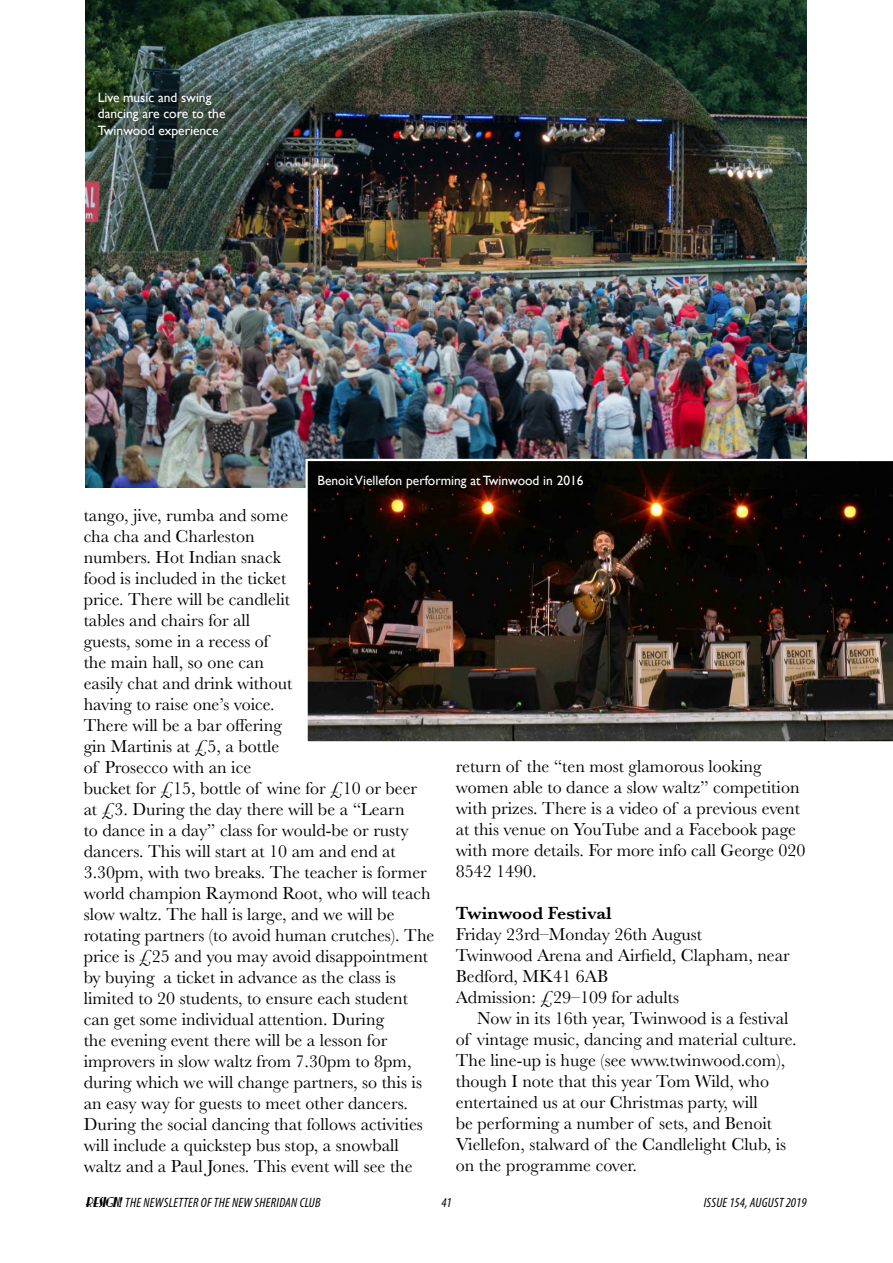
<style>
.page{position:relative;width:893px;height:1263px;background:#fff}
.page>*{position:absolute;margin:0;border:0;box-sizing:border-box;transform-origin:0 0}
.Body_text{font:18px/21px "Baskerville";color:#000}
.Picture_caption{font:13.5px/16.2px "Gill Sans";color:#fff}
.t1{font:italic condensed 13.5px "Myriad Pro";letter-spacing:.02em;color:#000}
.s1{font-weight:600}
.s2{font-family:"Nickerbocker";font-stretch:normal}
</style>
<div class="page">
<img style="left:85px;top:0;width:722px;height:487px">
<img style="left:305px;top:459px;width:588px;height:283px">
<svg style="left:309px;top:466px;width:283px;height:30px;background:#0c0502"></svg>
<svg style="left:90px;top:85px;width:143px;height:61px;background:#31433a"></svg>
<p class="Picture_caption" style="left:98px;top:89px;width:129px">Live music and swing dancing are core to the<br>Twinwood experience</p>
<p class="Picture_caption" style="left:317px;top:472px;width:268px">Benoit Viellefon performing at Twinwood in 2016</p>
<p class="Body_text" style="left:84px;top:505px;width:352px">tango, jive, rumba and some<br>cha cha and Charleston<br>numbers. Hot Indian snack<br>food is included in the ticket<br>price. There will be candlelit<br>tables and chairs for all<br>guests, some in a recess of<br>the main hall, so one can<br>easily chat and drink without<br>having to raise one’s voice.<br>There will be a bar offering<br>gin Martinis at £5, a bottle<br>of Prosecco with an ice<br>bucket for £15, bottle of wine for £10 or beer at £3. During the day there will be a “Learn<br>to dance in a day” class for would-be or rusty dancers. This will start at 10 am and end at 3.30pm, with two breaks. The teacher is former world champion Raymond Root, who will teach slow waltz. The hall is large, and we will be rotating partners (to avoid human crutches). The price is £25 and you may avoid disappointment by buying a ticket in advance as the class is limited to 20 students, to ensure each student can get some individual attention. During<br>the evening event there will be a lesson for improvers in slow waltz from 7.30pm to 8pm, during which we will change partners, so this is an easy way for guests to meet other dancers.<br>During the social dancing that follows activities will include a quickstep bus stop, a snowball waltz and a Paul Jones. This event will see the</p>
<p class="Body_text" style="left:456px;top:756px;width:351px">return of the “ten most glamorous looking women able to dance a slow waltz” competition with prizes. There is a video of a previous event at this venue on YouTube and a Facebook page with more details. For more info call George 020<br>8542 1490.</p>
<p class="Body_text" style="left:456px;top:903px;width:336px"><span class="s1">Twinwood Festival<br></span>Friday 23rd–Monday 26th August<br>Twinwood Arena and Airfield, Clapham, near<br>Bedford, MK41 6AB<br>Admission: £29–109 for adults</p>
<p class="Body_text" style="left:456px;top:1008px;width:342px;text-indent:21px">Now in its 16th year, Twinwood is a festival of vintage music, dancing and material culture.<br>The line-up is huge (see www.twinwood.com), though I note that this year Tom Wild, who entertained us at our Christmas party, will<br>be performing a number of sets, and Benoit Viellefon, stalward of the Candlelight Club, is on the programme cover.</p>
<p class="t1" style="left:85px;top:1194px;width:237px"><span class="s2">RESIGN!</span>THE NEWSLETTER OF THE NEW SHERIDAN CLUB</p>
<p class="t1" style="left:441px;top:1194px;width:12px">41</p>
<p class="t1" style="left:704px;top:1194px;width:104px">ISSUE 154, AUGUST 2019</p>
</div>
